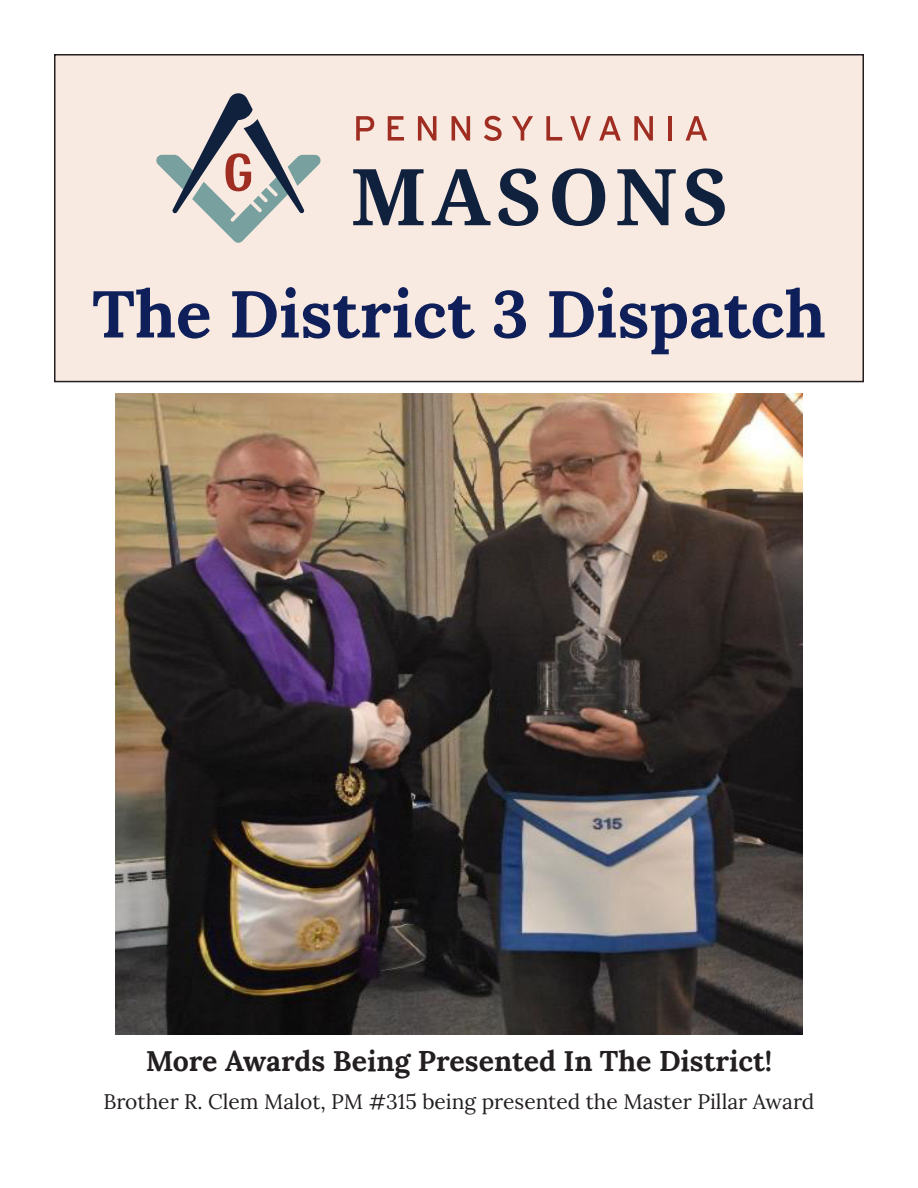
<style>
.page{position:relative;width:918px;height:1188px;background:#fff}
.page>*{position:absolute;margin:0;border:0;box-sizing:border-box;transform-origin:0 0}
.t1{font:700 66px "Lora";color:#0f1f5a}
.t2{font:700 28.5px "Lora";color:#231f20}
.t3{font:21px "Lora";color:#231f20}
</style>
<div class="page">
<div style="left:55px;top:55px;width:808px;height:327px;background:#f8eae1"></div>
<div style="left:54px;top:54px;width:810px;height:328px;border:2px solid #231f20"></div>
<svg style="left:356px;top:116px;width:18px;height:25px"></svg>
<svg style="left:388px;top:116px;width:16px;height:25px"></svg>
<svg style="left:418px;top:116px;width:18px;height:25px"></svg>
<svg style="left:452px;top:116px;width:18px;height:25px"></svg>
<svg style="left:484px;top:116px;width:18px;height:25px"></svg>
<svg style="left:512px;top:116px;width:21px;height:25px"></svg>
<svg style="left:546px;top:116px;width:16px;height:25px"></svg>
<svg style="left:570px;top:116px;width:21px;height:25px"></svg>
<svg style="left:599px;top:116px;width:22px;height:25px"></svg>
<svg style="left:634px;top:116px;width:19px;height:25px"></svg>
<hr style="left:668px;top:116px;width:4px;height:25px;background:#a02d21">
<svg style="left:686px;top:116px;width:21px;height:25px"></svg>
<svg style="left:156px;top:93px;width:165px;height:150px"></svg>
<svg style="left:353px;top:169px;width:71px;height:56px"></svg>
<svg style="left:432px;top:169px;width:59px;height:56px"></svg>
<svg style="left:499px;top:168px;width:39px;height:58px"></svg>
<svg style="left:552px;top:168px;width:53px;height:58px"></svg>
<svg style="left:617px;top:169px;width:59px;height:56px"></svg>
<svg style="left:685px;top:168px;width:40px;height:58px"></svg>
<img style="left:116px;top:393px;width:686px;height:642px">
<p class="t1" style="left:92px;top:258px;width:735px">The District 3 Dispatch</p>
<p class="t2" style="left:146px;top:1037px;width:628px">More Awards Being Presented In The District!</p>
<p class="t3" style="left:103px;top:1085px;width:713px">Brother R. Clem Malot, PM #315 being presented the Master Pillar Award</p>
</div>
